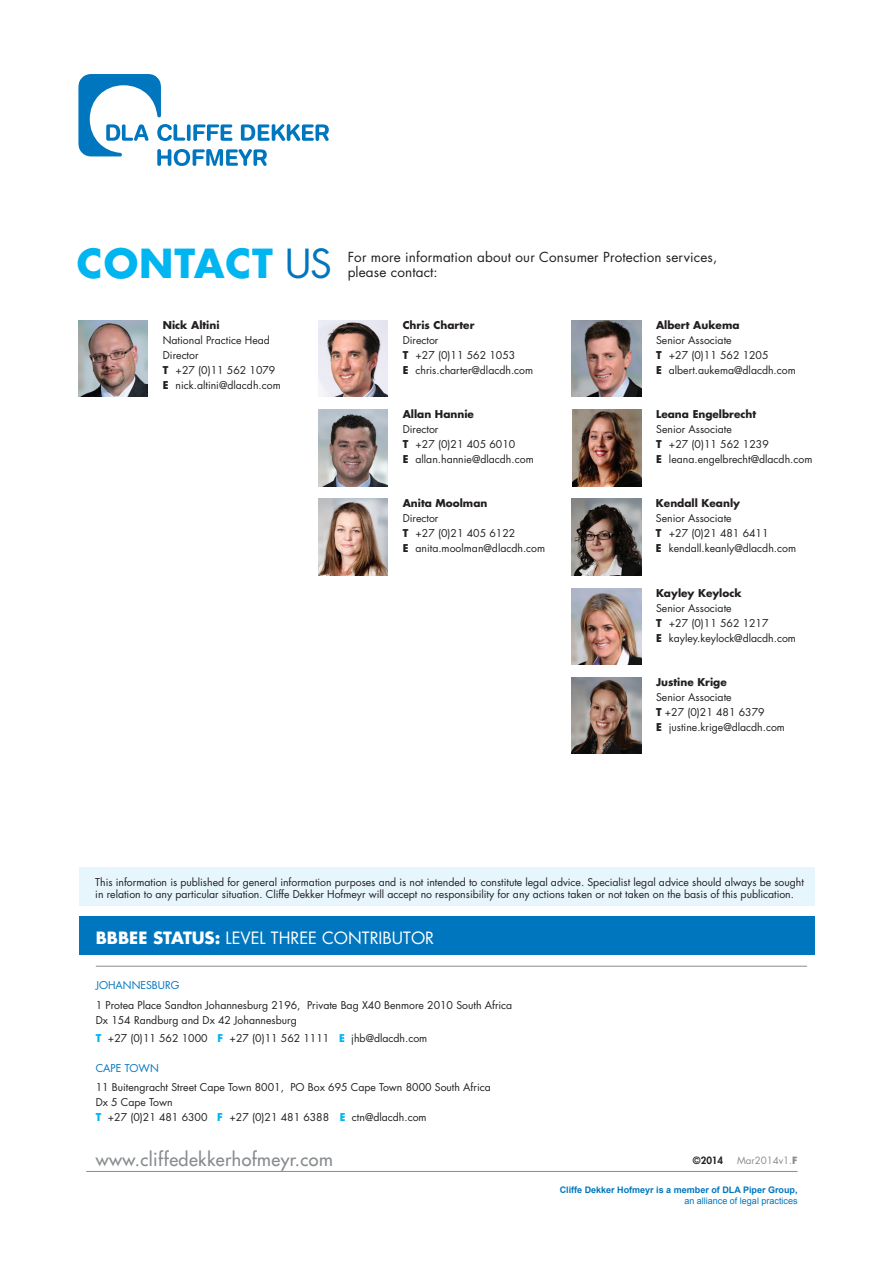
<style>
.page{position:relative;width:893px;height:1263px;background:#fff}
.page>*{position:absolute;margin:0;border:0;box-sizing:border-box;transform-origin:0 0}
.t1{font:700 39px "Futura Std";letter-spacing:.025em;color:#00b5f0}
.t2{font:500 18px "Futura Std";letter-spacing:.025em;color:#888c8f}
.t3{font:16.5px "Futura Std";color:#fff}
.t4{font:13.5px/15px "Futura Std";letter-spacing:.01em;color:#231f20}
.t5{font:10.5px/15px "Futura Std";color:#231f20}
.t6{font:700 10.5px "Futura Std";color:#231f20}
.t7{font:10.5px "Futura Std";color:#0076be}
.t8{font:9.75px "Futura Std";color:#888c8f}
.t9{font:800 9.75px "Futura Std";color:#231f20}
.t10{font:700 9px "Arial";color:#0076be}
.t11{font:9px "Arial";color:#0076be}
.s1{font-weight:400;color:#0076be}
.s2{font-weight:700}
.s3{font-weight:700;color:#00b5f0}
</style>
<div class="page">
<img style="left:319px;top:410px;width:69px;height:76px">
<img style="left:319px;top:499px;width:69px;height:76px">
<img style="left:319px;top:320px;width:69px;height:77px">
<img style="left:572px;top:320px;width:69px;height:77px">
<img style="left:572px;top:677px;width:69px;height:77px">
<img style="left:572px;top:588px;width:69px;height:77px">
<img style="left:79px;top:320px;width:69px;height:77px">
<img style="left:572px;top:409px;width:69px;height:77px">
<img style="left:572px;top:499px;width:69px;height:76px">
<div style="left:79px;top:917px;width:735px;height:38px;background:#0076be"></div>
<div style="left:79px;top:867px;width:735px;height:38px;background:#e6f6fc"></div>
<svg style="left:78px;top:74px;width:251px;height:92px"></svg>
<hr style="left:96px;top:966px;width:711px;height:1px;background:#888c8f">
<hr style="left:86px;top:1171px;width:711px;height:1px;background:#888c8f">
<h1 class="t1" style="left:77px;top:238px;width:257px">CONTACT <span class="s1">US</span></h1>
<p class="t4" style="left:348px;top:249px;width:371px">For more information about our Consumer Protection services, please contact:</p>
<p class="t6" style="left:163px;top:318px;width:58px">Nick Altini</p>
<p class="t5" style="left:163px;top:332px;width:119px">National Practice Head<br>Director<br><span class="s2">T</span> +27 (0)11 562 1079<br><span class="s2">E</span> nick.altini@dlacdh.com</p>
<p class="t6" style="left:403px;top:318px;width:73px">Chris Charter</p>
<p class="t5" style="left:403px;top:332px;width:132px">Director<br><span class="s2">T</span> +27 (0)11 562 1053<br><span class="s2">E</span> chris.charter@dlacdh.com</p>
<p class="t6" style="left:403px;top:407px;width:73px">Allan Hannie</p>
<p class="t5" style="left:403px;top:422px;width:133px">Director<br><span class="s2">T</span> +27 (0)21 405 6010<br><span class="s2">E</span> allan.hannie@dlacdh.com</p>
<p class="t6" style="left:403px;top:496px;width:86px">Anita Moolman</p>
<p class="t5" style="left:403px;top:511px;width:144px">Director<br><span class="s2">T</span> +27 (0)21 405 6122<br><span class="s2">E</span> anita.moolman@dlacdh.com</p>
<p class="t6" style="left:656px;top:318px;width:85px">Albert Aukema</p>
<p class="t5" style="left:656px;top:332px;width:141px">Senior Associate<br><span class="s2">T</span> +27 (0)11 562 1205<br><span class="s2">E</span> albert.aukema@dlacdh.com</p>
<p class="t6" style="left:656px;top:407px;width:101px">Leana Engelbrecht</p>
<p class="t5" style="left:656px;top:422px;width:158px">Senior Associate<br><span class="s2">T</span> +27 (0)11 562 1239<br><span class="s2">E</span> leana.engelbrecht@dlacdh.com</p>
<p class="t6" style="left:656px;top:496px;width:86px">Kendall Keanly</p>
<p class="t5" style="left:656px;top:511px;width:142px">Senior Associate<br><span class="s2">T</span> +27 (0)21 481 6411<br><span class="s2">E</span> kendall.keanly@dlacdh.com</p>
<p class="t6" style="left:656px;top:586px;width:87px">Kayley Keylock</p>
<p class="t5" style="left:656px;top:600px;width:141px">Senior Associate<br><span class="s2">T</span> +27 (0)11 562 1217<br><span class="s2">E</span> kayley.keylock@dlacdh.com</p>
<p class="t6" style="left:656px;top:675px;width:72px">Justine Krige</p>
<p class="t5" style="left:656px;top:690px;width:131px">Senior Associate<br><span class="s2">T</span> +27 (0)21 481 6379<br><span class="s2">E</span> justine.krige@dlacdh.com</p>
<p class="t5" style="left:95px;top:876px;width:710px;line-height:12px">This information is published for general information purposes and is not intended to constitute legal advice. Specialist legal advice should always be sought in relation to any particular situation. Cliffe Dekker Hofmeyr will accept no responsibility for any actions taken or not taken on the basis of this publication.</p>
<h3 class="t3" style="left:96px;top:927px;width:340px"><span class="s2">BBBEE STATUS:</span> LEVEL THREE CONTRIBUTOR</h3>
<p class="t7" style="left:96px;top:978px;width:85px">JOHANNESBURG</p>
<p class="t5" style="left:96px;top:997px;width:418px">1 Protea Place Sandton Johannesburg 2196, Private Bag X40 Benmore 2010 South Africa<br>Dx 154 Randburg and Dx 42 Johannesburg</p>
<p class="t5" style="left:96px;top:1030px;width:333px"><span class="s3">T</span> +27 (0)11 562 1000 <span class="s3">F</span> +27 (0)11 562 1111 <span class="s3">E</span> jhb@dlacdh.com</p>
<p class="t7" style="left:96px;top:1061px;width:65px">CAPE TOWN</p>
<p class="t5" style="left:96px;top:1080px;width:397px">11 Buitengracht Street Cape Town 8001, PO Box 695 Cape Town 8000 South Africa<br>Dx 5 Cape Town<br><span class="s3">T</span> +27 (0)21 481 6300 <span class="s3">F</span> +27 (0)21 481 6388 <span class="s3">E</span> ctn@dlacdh.com</p>
<h2 class="t2" style="left:96px;top:1148px;width:239px">www.cliffedekkerhofmeyr.com</h2>
<p class="t10" style="left:560px;top:1183px;width:239px">Cliffe Dekker Hofmeyr is a member of DLA Piper Group,</p>
<p class="t11" style="left:684px;top:1195px;width:115px">an alliance of legal practices</p>
<p class="t9" style="left:693px;top:1154px;width:32px">©2014</p>
<p class="t8" style="left:737px;top:1154px;width:62px">Mar2014v1.<span class="s2">F</span></p>
</div>
